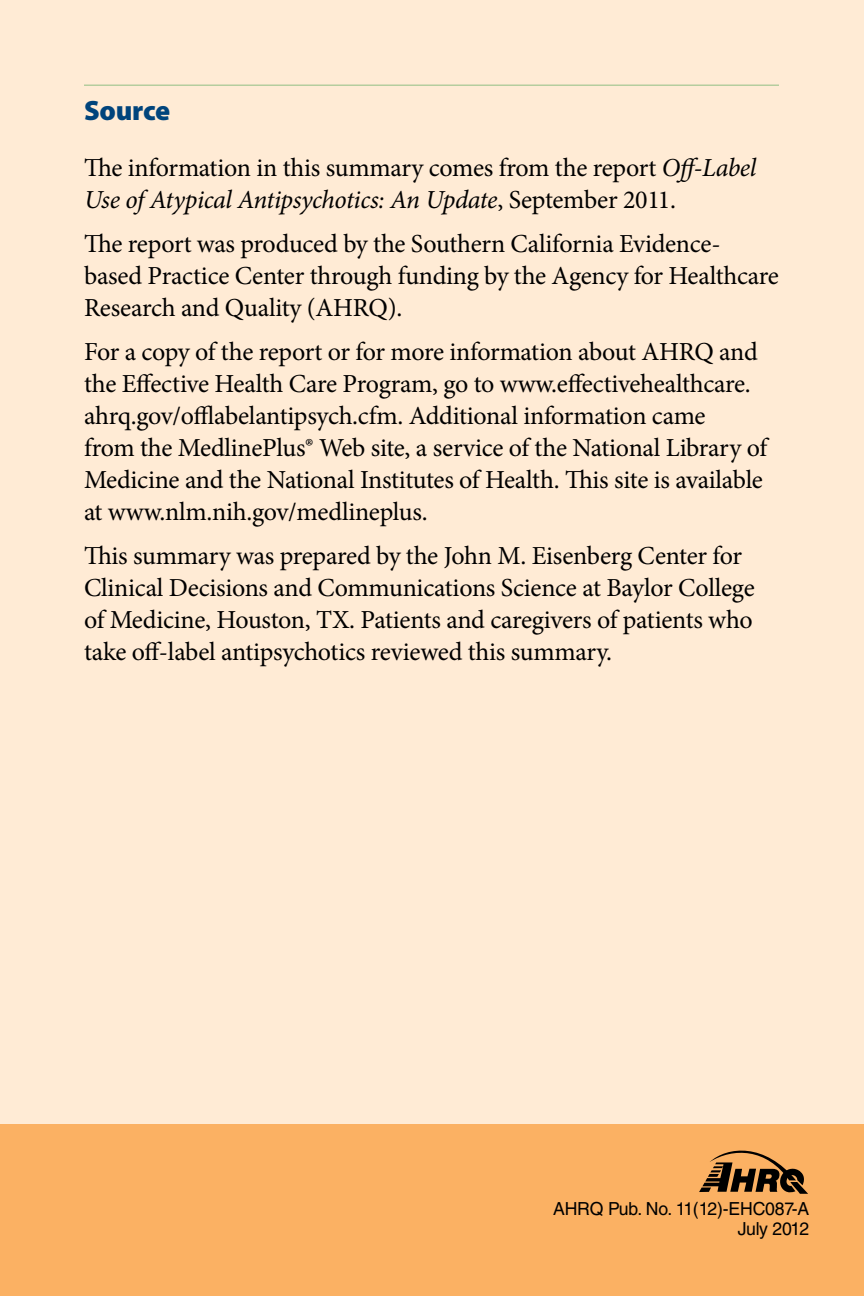
<style>
.page{position:relative;width:864px;height:1296px;background:#ffebd5}
.page>*{position:absolute;margin:0;border:0;box-sizing:border-box;transform-origin:0 0}
.t1{font:900 28px "Myriad Pro";letter-spacing:-.01em;color:#00447c}
.t2{font:26px/32px "Minion Pro";letter-spacing:-.01em;color:#000}
.t3{font:18px/20px "Helvetica LT Std";letter-spacing:-.01em;color:#000;text-align:right}
.s1{font-style:italic}
</style>
<div class="page">
<div style="left:0;top:1124px;width:864px;height:172px;background:#fbb163"></div>
<hr style="left:84px;top:84px;width:695px;height:2px;background:#b5cd9e">
<svg style="left:699px;top:1151px;width:109px;height:43px"></svg>
<p class="t1" style="left:84px;top:92px;width:88px">Source</p>
<p class="t2" style="left:84px;top:152px;width:674px">The information in this summary comes from the report <span class="s1">Off-Label<br>Use of Atypical Antipsychotics: An Update</span>, September 2011.</p>
<p class="t2" style="left:84px;top:228px;width:697px">The report was produced by the Southern California Evidence&shy;based Practice Center through funding by the Agency for Healthcare<br>Research and Quality (AHRQ).</p>
<p class="t2" style="left:84px;top:336px;width:685px">For a copy of the report or for more information about AHRQ and the Effective Health Care Program, go to www.effectivehealthcare. ahrq.gov/offlabelantipsych.cfm. Additional information came<br>from the MedlinePlus® Web site, a service of the National Library of Medicine and the National Institutes of Health. This site is available at www.nlm.nih.gov/medlineplus.</p>
<p class="t2" style="left:84px;top:540px;width:672px">This summary was prepared by the John M. Eisenberg Center for Clinical Decisions and Communications Science at Baylor College of Medicine, Houston, TX. Patients and caregivers of patients who take off-label antipsychotics reviewed this summary.</p>
<p class="t3" style="left:553px;top:1199px;width:258px">AHRQ Pub. No. 11(12)-EHC087-A<br>July 2012</p>
</div>
